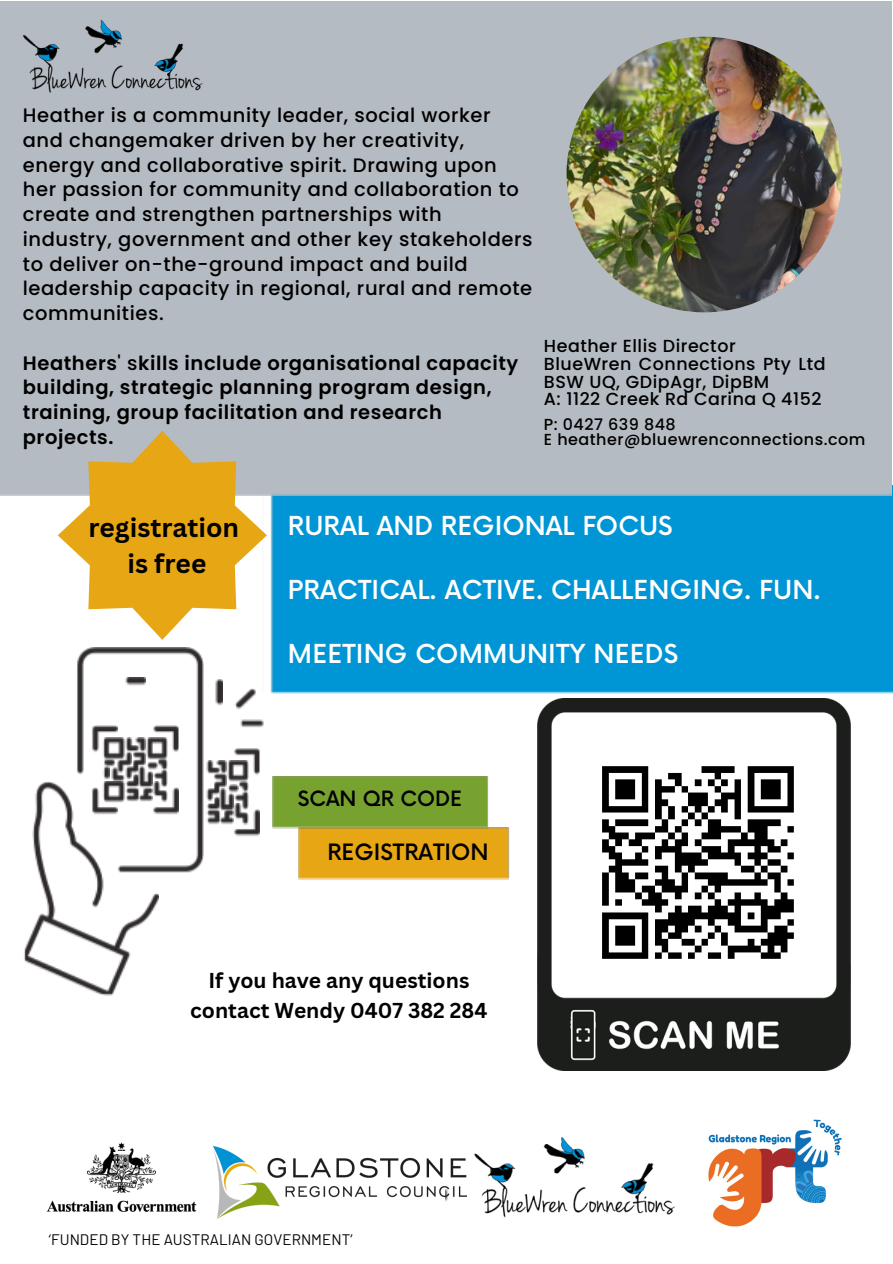
<style>
.page{position:relative;width:893px;height:1264px;background:#fff}
.page>*{position:absolute;margin:0;border:0;box-sizing:border-box;transform-origin:0 0}
.t1{font:700 26.25px/36px "Canva Sans";color:#000;text-align:center}
.t2{font:500 25.5px "Now";letter-spacing:.005em;color:#fff}
.t3{font:500 22.05px "Now";color:#000}
.t4{font:700 21px/29.2px "Canva Sans";color:#000;text-align:center}
.t5{font:500 20.55px "Now";color:#000}
.t6{font:500 19.5px/24.8px "Poppins";letter-spacing:.03em;color:#000}
.t7{font:600 19.5px/24.8px "Poppins";letter-spacing:.03em;color:#000}
.t8{font:500 17.4px/18px "Poppins";letter-spacing:.03em;color:#000}
.t9{font:500 15.9px/15.8px "Poppins";letter-spacing:.03em;color:#000}
.t10{font:15.15px "Barlow";letter-spacing:.005em;color:#000}
.s1{font-weight:500}
</style>
<div class="page">
<img style="left:298px;top:827px;width:212px;height:53px">
<div style="left:267px;top:485px;width:625px;height:209px;background:#0096d6"></div>
<img style="left:273px;top:776px;width:216px;height:53px">
<img style="left:708px;top:1119px;width:134px;height:108px">
<img style="left:474px;top:1137px;width:202px;height:81px">
<div style="left:0;top:1px;width:891px;height:494px;background:#b5bbc2"></div>
<img style="left:566px;top:37px;width:276px;height:275px;border-radius:50%">
<img style="left:21px;top:20px;width:187px;height:76px">
<img style="left:24px;top:781px;width:134px;height:215px">
<img style="left:77px;top:647px;width:127px;height:225px">
<img style="left:102px;top:781px;width:22px;height:21px">
<img style="left:102px;top:737px;width:22px;height:22px">
<img style="left:145px;top:737px;width:23px;height:22px">
<img style="left:124px;top:737px;width:11px;height:14px">
<img style="left:117px;top:751px;width:7px;height:16px">
<img style="left:124px;top:751px;width:22px;height:22px">
<img style="left:135px;top:737px;width:10px;height:14px">
<svg style="left:102px;top:758px;width:14px;height:21px"></svg>
<img style="left:111px;top:767px;width:13px;height:14px">
<img style="left:124px;top:773px;width:14px;height:28px">
<img style="left:138px;top:766px;width:14px;height:35px">
<img style="left:153px;top:771px;width:14px;height:16px">
<svg style="left:145px;top:758px;width:22px;height:13px"></svg>
<img style="left:91px;top:725px;width:26px;height:27px">
<img style="left:153px;top:725px;width:27px;height:27px">
<img style="left:91px;top:787px;width:26px;height:27px">
<img style="left:153px;top:787px;width:26px;height:27px">
<img style="left:226px;top:760px;width:23px;height:21px">
<img style="left:206px;top:760px;width:10px;height:13px">
<img style="left:206px;top:773px;width:21px;height:23px">
<svg style="left:216px;top:760px;width:10px;height:13px"></svg>
<img style="left:206px;top:796px;width:13px;height:28px">
<img style="left:219px;top:788px;width:14px;height:36px">
<img style="left:234px;top:792px;width:14px;height:17px">
<svg style="left:226px;top:781px;width:22px;height:11px"></svg>
<img style="left:234px;top:748px;width:26px;height:27px">
<img style="left:234px;top:809px;width:26px;height:27px">
<img style="left:124px;top:677px;width:22px;height:8px">
<img style="left:215px;top:679px;width:7px;height:26px">
<img style="left:240px;top:719px;width:23px;height:8px">
<img style="left:234px;top:688px;width:21px;height:21px">
<img style="left:537px;top:698px;width:313px;height:371px">
<img style="left:46px;top:1142px;width:151px;height:70px">
<img style="left:565px;top:751px;width:257px;height:233px">
<svg style="left:58px;top:431px;width:209px;height:209px"></svg>
<img style="left:213px;top:1146px;width:253px;height:72px">
<p class="t6" style="left:23px;top:103px;width:511px">Heather is a community leader, social worker and changemaker driven by her creativity, energy and collaborative spirit. Drawing upon her passion for community and collaboration to create and strengthen partnerships with industry, government and other key stakeholders to deliver on-the-ground impact and build leadership capacity in regional, rural and remote communities.</p>
<p class="t7" style="left:23px;top:350px;width:497px">Heathers<span class="s1">' s</span>kills include organisational capacity building, strategic planning program design, training, group facilitation and research projects.</p>
<p class="t8" style="left:544px;top:336px;width:283px">Heather Ellis Director<br>BlueWren Connections Pty Ltd<br>BSW UQ, GDipAgr, DipBM<br>A: 1122 Creek Rd Carina Q 4152</p>
<p class="t9" style="left:544px;top:416px;width:323px">P: 0427 639 848<br>E heather@bluewrenconnections.com</p>
<h1 class="t1" style="left:88px;top:509px;width:152px">registration is free</h1>
<h2 class="t2" style="left:288px;top:511px;width:386px">RURAL AND REGIONAL FOCUS</h2>
<h2 class="t2" style="left:288px;top:576px;width:534px">PRACTICAL. ACTIVE. CHALLENGING. FUN.</h2>
<h2 class="t2" style="left:288px;top:640px;width:392px">MEETING COMMUNITY NEEDS</h2>
<p class="t5" style="left:298px;top:787px;width:166px">SCAN QR CODE</p>
<p class="t3" style="left:327px;top:840px;width:163px">REGISTRATION</p>
<p class="t4" style="left:190px;top:965px;width:299px">If you have any questions contact Wendy 0407 382 284</p>
<p class="t10" style="left:49px;top:1229px;width:305px">‘FUNDED BY THE AUSTRALIAN GOVERNMENT’</p>
</div>
